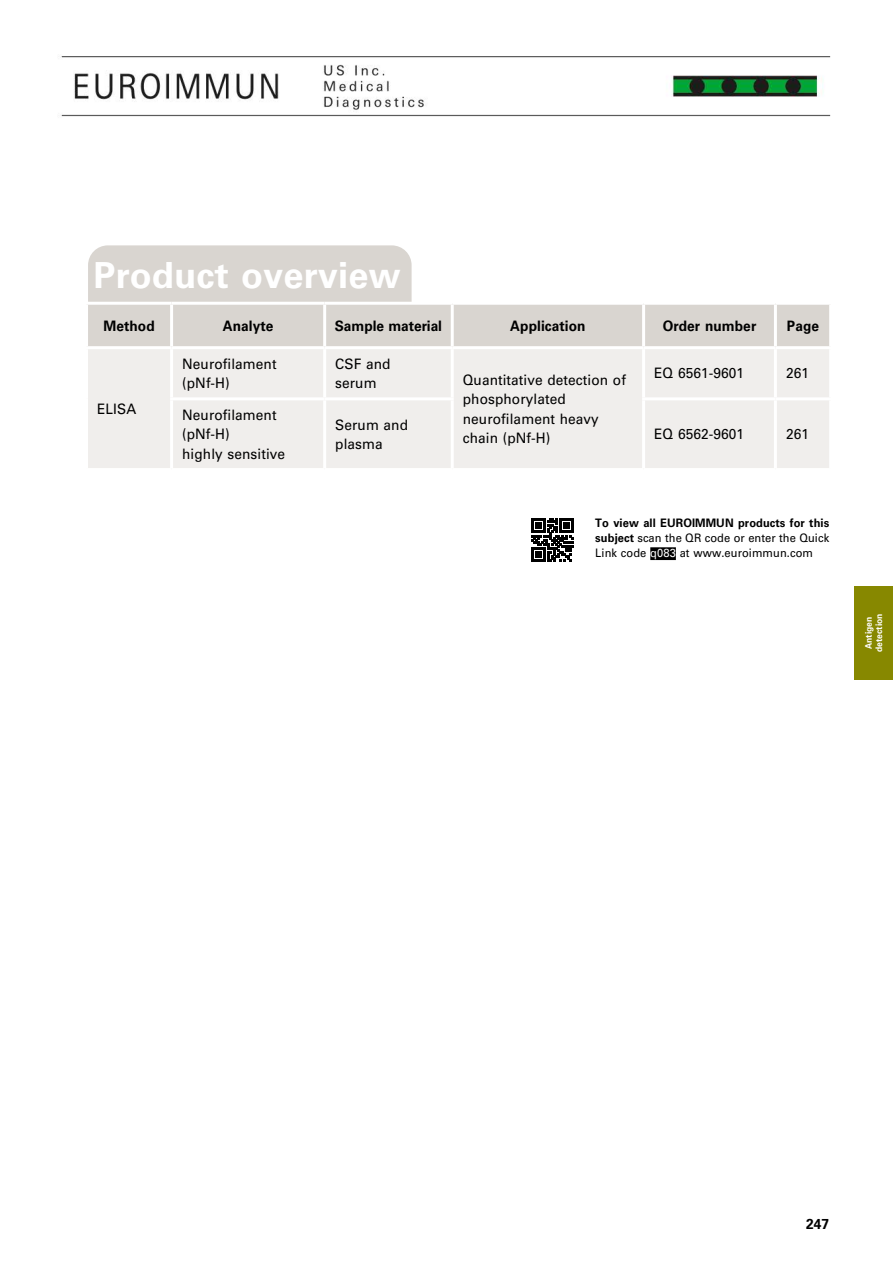
<style>
.page{position:relative;width:893px;height:1263px;background:#fff}
.page>*{position:absolute;margin:0;border:0;box-sizing:border-box;transform-origin:0 0}
.t1{font:700 36px "Univers LT Pro 65";letter-spacing:.005em;color:#fff}
.t2{font:14.4px/19.5px "Univers LT Pro 55 Roman";letter-spacing:.005em;color:#000;scale:.95 1}
.t3{font:700 14.4px "Univers LT Pro 65";letter-spacing:.005em;color:#000;scale:.95 1}
.t4{font:11.7px/15px "Univers LT Pro 55 Roman";letter-spacing:.005em;color:#000;scale:.95 1}
.t5{font:700 11.7px "Univers LT Pro 65";letter-spacing:.005em;color:#000;scale:.95 1}
.t6{font:700 9px/10.5px "Univers LT Pro 65";letter-spacing:.005em;color:#fff;text-align:center;scale:.95 1}
.s1{font-family:"Univers LT Pro 65";font-weight:700}
.s2{color:#fff}
</style>
<div class="page">
<div style="left:855px;top:586px;width:38px;height:94px;background:#878800"></div>
<div style="left:650px;top:547px;width:26px;height:13px;background:#000"></div>
<svg style="left:88px;top:245px;width:741px;height:101px"></svg>
<div style="left:88px;top:349px;width:741px;height:119px;background:#f0eeec"></div>
<hr style="left:85px;top:302px;width:87px;height:3px;background:#fff">
<hr style="left:172px;top:302px;width:153px;height:3px;background:#fff">
<hr style="left:170px;top:305px;width:3px;height:41px;background:#fff">
<hr style="left:325px;top:302px;width:127px;height:3px;background:#fff">
<hr style="left:323px;top:305px;width:3px;height:41px;background:#fff">
<hr style="left:452px;top:302px;width:192px;height:3px;background:#fff">
<hr style="left:451px;top:305px;width:3px;height:41px;background:#fff">
<hr style="left:644px;top:302px;width:131px;height:3px;background:#fff">
<hr style="left:642px;top:305px;width:3px;height:41px;background:#fff">
<hr style="left:775px;top:302px;width:57px;height:3px;background:#fff">
<hr style="left:774px;top:305px;width:3px;height:41px;background:#fff">
<hr style="left:170px;top:349px;width:3px;height:48px;background:#fff">
<hr style="left:323px;top:349px;width:3px;height:48px;background:#fff">
<hr style="left:451px;top:349px;width:3px;height:48px;background:#fff">
<hr style="left:642px;top:349px;width:3px;height:48px;background:#fff">
<hr style="left:774px;top:349px;width:3px;height:48px;background:#fff">
<hr style="left:170px;top:397px;width:155px;height:3px;background:#fff">
<hr style="left:170px;top:400px;width:3px;height:68px;background:#fff">
<hr style="left:325px;top:397px;width:129px;height:3px;background:#fff">
<hr style="left:323px;top:400px;width:3px;height:68px;background:#fff">
<hr style="left:451px;top:400px;width:3px;height:68px;background:#fff">
<hr style="left:642px;top:397px;width:133px;height:3px;background:#fff">
<hr style="left:642px;top:400px;width:3px;height:68px;background:#fff">
<hr style="left:775px;top:397px;width:57px;height:3px;background:#fff">
<hr style="left:774px;top:400px;width:3px;height:68px;background:#fff">
<svg style="left:531px;top:519px;width:42px;height:42px"></svg>
<img style="left:60px;top:56px;width:771px;height:61px">
<h1 class="t1" style="left:94px;top:254px;width:309px">Product overview</h1>
<p class="t3" style="left:103px;top:317px;width:56px">Method</p>
<p class="t3" style="left:223px;top:317px;width:55px">Analyte</p>
<p class="t3" style="left:335px;top:317px;width:114px">Sample material</p>
<p class="t3" style="left:510px;top:317px;width:81px">Application</p>
<p class="t3" style="left:663px;top:317px;width:100px">Order number</p>
<p class="t3" style="left:787px;top:317px;width:35px">Page</p>
<p class="t2" style="left:97px;top:399px;width:43px">ELISA</p>
<p class="t2" style="left:182px;top:354px;width:101px">Neurofilament (pNf-H)</p>
<p class="t2" style="left:335px;top:354px;width:60px">CSF and serum</p>
<p class="t2" style="left:654px;top:364px;width:96px">EQ 6561-9601</p>
<p class="t2" style="left:786px;top:364px;width:26px">261</p>
<p class="t2" style="left:463px;top:370px;width:173px">Quantitative detection of phosphorylated neurofilament heavy chain (pNf-H)</p>
<p class="t2" style="left:182px;top:405px;width:110px">Neurofilament (pNf-H)<br>highly sensitive</p>
<p class="t2" style="left:335px;top:415px;width:78px">Serum and plasma</p>
<p class="t2" style="left:654px;top:425px;width:96px">EQ 6562-9601</p>
<p class="t2" style="left:786px;top:425px;width:26px">261</p>
<p class="t5" style="left:595px;top:516px;width:248px">To view all EUROIMMUN products for this</p>
<p class="t4" style="left:595px;top:531px;width:248px"><span class="s1">subject</span> scan the QR code or enter the Quick<br>Link code <span class="s2">q083</span> at www.euroimmun.com</p>
<p class="t6" style="left:863px;top:652px;width:42px;rotate:-90deg">Antigen detection</p>
<p class="t3" style="left:806px;top:1215px;width:26px">247</p>
</div>
